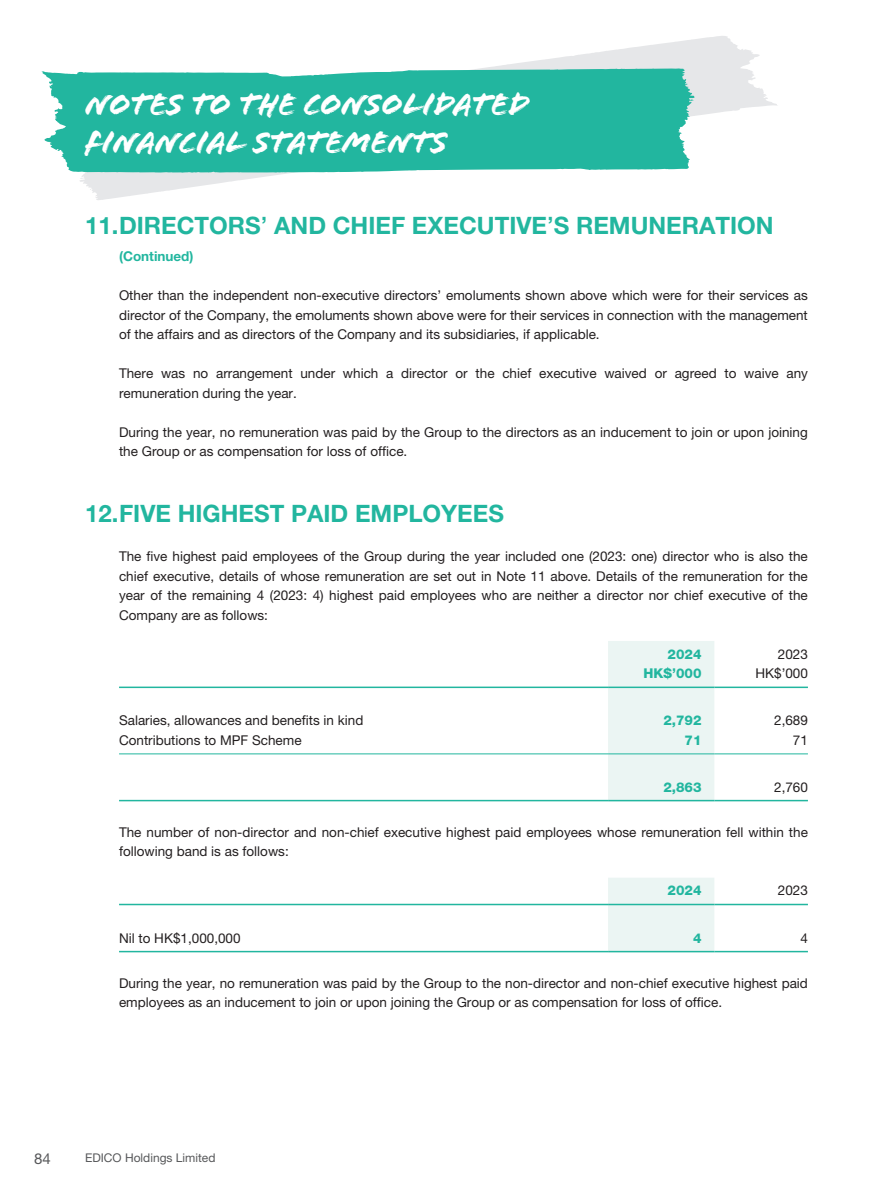
<style>
.page{position:relative;width:893px;height:1191px;background:#fff}
.page>*{position:absolute;margin:0;border:0;box-sizing:border-box;transform-origin:0 0}
.t1{font:33px/37.5px "Flood Std";letter-spacing:-.02em;color:#fff}
.t2{font:700 24px "Helvetica Neue LT Std";color:#22b69f}
.t3{font:15px "Helvetica Neue LT Std";color:#57585a}
.t4{font:13.5px/19.5px "Helvetica Neue LT Std";color:#231f20}
.t5{font:800 13.5px "Helvetica Neue LT Std";color:#22b69f}
.t6{font:700 13.5px "Helvetica Neue LT Std";color:#22b69f}
.t7{font:12px "Helvetica Neue LT Std";color:#57585a}
.s1{font-weight:500}
</style>
<div class="page">
<svg style="left:80px;top:36px;width:697px;height:164px"></svg>
<svg style="left:42px;top:68px;width:653px;height:105px;background:#35bca7"></svg>
<div style="left:608px;top:641px;width:106px;height:159px;background:#ebf5f3"></div>
<hr style="left:119px;top:686px;width:489px;height:2px;background:#22b69f">
<hr style="left:608px;top:686px;width:106px;height:2px;background:#22b69f">
<hr style="left:714px;top:686px;width:94px;height:2px;background:#22b69f">
<hr style="left:119px;top:753px;width:489px;height:1px;background:#22b69f">
<hr style="left:608px;top:753px;width:106px;height:1px;background:#22b69f">
<hr style="left:714px;top:753px;width:94px;height:1px;background:#22b69f">
<hr style="left:119px;top:800px;width:489px;height:1px;background:#22b69f">
<hr style="left:608px;top:800px;width:106px;height:1px;background:#22b69f">
<hr style="left:714px;top:800px;width:94px;height:1px;background:#22b69f">
<div style="left:608px;top:878px;width:106px;height:72px;background:#ebf5f3"></div>
<hr style="left:119px;top:903px;width:489px;height:2px;background:#22b69f">
<hr style="left:608px;top:903px;width:106px;height:2px;background:#22b69f">
<hr style="left:714px;top:903px;width:94px;height:2px;background:#22b69f">
<hr style="left:119px;top:950px;width:489px;height:2px;background:#22b69f">
<hr style="left:608px;top:950px;width:106px;height:2px;background:#22b69f">
<hr style="left:714px;top:950px;width:94px;height:2px;background:#22b69f">
<h1 class="t1" style="left:85px;top:86px;width:446px">Notes to the Consolidated<br>Financial Statements</h1>
<h2 class="t2" style="left:85px;top:211px;width:690px">11. DIRECTORS<span class="s1">’</span> AND CHIEF EXECUTIVE<span class="s1">’</span>S REMUNERATION</h2>
<p class="t6" style="left:119px;top:248px;width:76px">(Continued)</p>
<p class="t4" style="left:119px;top:285px;width:690px;text-align:justify">Other than the independent non-executive directors’ emoluments shown above which were for their services as director of the Company, the emoluments shown above were for their services in connection with the management of the affairs and as directors of the Company and its subsidiaries, if applicable.</p>
<p class="t4" style="left:119px;top:363px;width:690px">There was no arrangement under which a director or the chief executive waived or agreed to waive any remuneration during the year.</p>
<p class="t4" style="left:119px;top:422px;width:690px">During the year, no remuneration was paid by the Group to the directors as an inducement to join or upon joining the Group or as compensation for loss of office.</p>
<h2 class="t2" style="left:85px;top:499px;width:420px">12. FIVE HIGHEST PAID EMPLOYEES</h2>
<p class="t4" style="left:119px;top:546px;width:690px;text-align:justify">The five highest paid employees of the Group during the year included one (2023: one) director who is also the chief executive, details of whose remuneration are set out in Note 11 above. Details of the remuneration for the year of the remaining 4 (2023: 4) highest paid employees who are neither a director nor chief executive of the Company are as follows:</p>
<p class="t5" style="left:668px;top:646px;width:36px">2024</p>
<p class="t4" style="left:778px;top:644px;width:32px">2023</p>
<p class="t5" style="left:644px;top:665px;width:60px">HK$’000</p>
<p class="t4" style="left:755px;top:663px;width:54px">HK$’000</p>
<p class="t4" style="left:119px;top:710px;width:246px">Salaries, allowances and benefits in kind</p>
<p class="t5" style="left:663px;top:712px;width:40px">2,792</p>
<p class="t4" style="left:774px;top:710px;width:35px">2,689</p>
<p class="t4" style="left:119px;top:730px;width:184px">Contributions to MPF Scheme</p>
<p class="t5" style="left:685px;top:732px;width:19px">71</p>
<p class="t4" style="left:793px;top:730px;width:17px">71</p>
<p class="t5" style="left:663px;top:778px;width:40px">2,863</p>
<p class="t4" style="left:774px;top:777px;width:35px">2,760</p>
<p class="t4" style="left:119px;top:822px;width:690px">The number of non-director and non-chief executive highest paid employees whose remuneration fell within the following band is as follows:</p>
<p class="t5" style="left:668px;top:882px;width:36px">2024</p>
<p class="t4" style="left:778px;top:880px;width:32px">2023</p>
<p class="t4" style="left:119px;top:927px;width:123px">Nil to HK$1,000,000</p>
<p class="t5" style="left:693px;top:929px;width:10px">4</p>
<p class="t4" style="left:800px;top:927px;width:9px">4</p>
<p class="t4" style="left:119px;top:973px;width:690px">During the year, no remuneration was paid by the Group to the non-director and non-chief executive highest paid employees as an inducement to join or upon joining the Group or as compensation for loss of office.</p>
<p class="t3" style="left:34px;top:1149px;width:18px">84</p>
<p class="t7" style="left:85px;top:1151px;width:132px">EDICO Holdings Limited</p>
</div>
